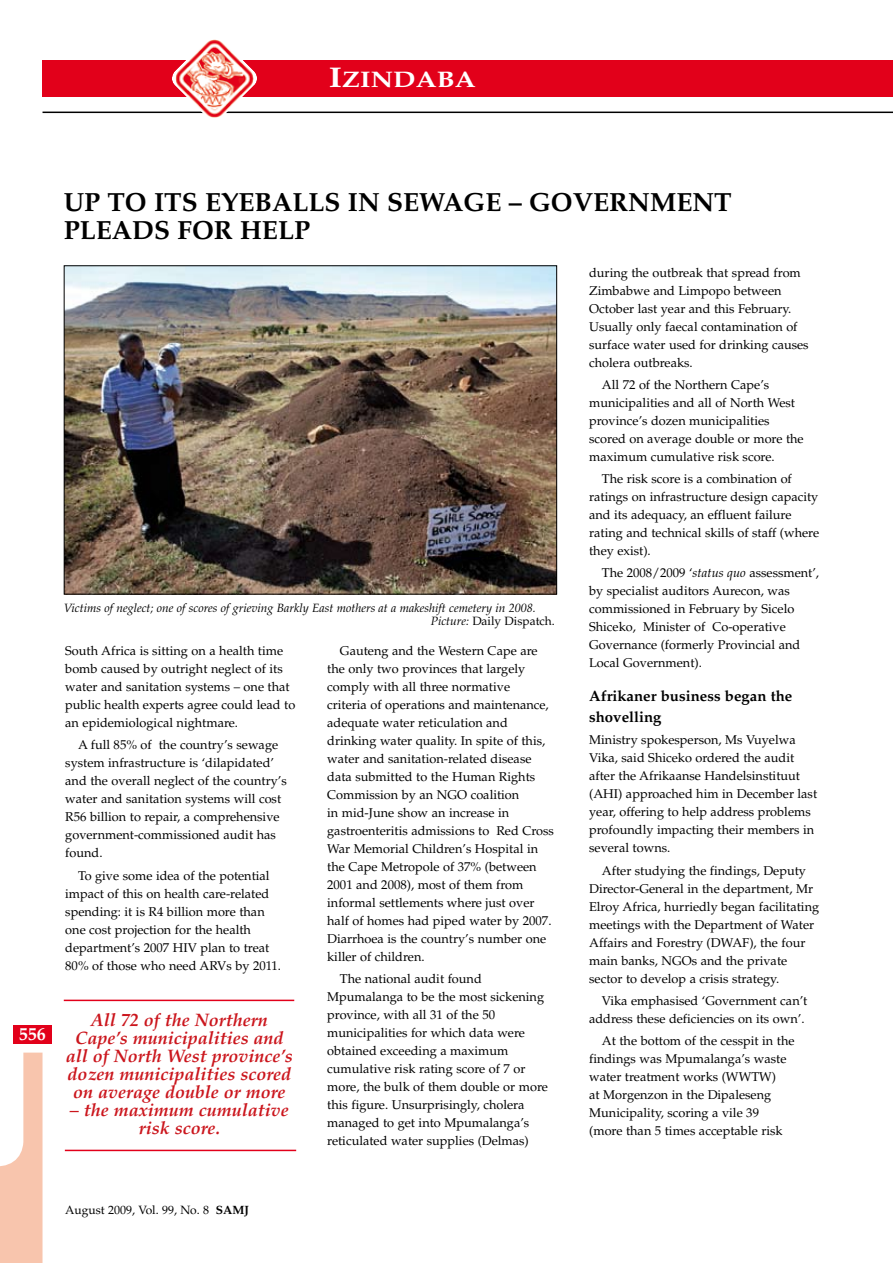
<style>
.page{position:relative;width:893px;height:1263px;background:#fff}
.page>*{position:absolute;margin:0;border:0;box-sizing:border-box;transform-origin:0 0}
.t1{font:700 26.25px "Palatino";color:#000}
.t2{font:700 22.5px "Palatino";color:#fff;scale:1.2 1}
.t3{font:italic 700 18px/18px "Palatino";color:#cb161d;text-align:center}
.t4{font:700 18px "Palatino";color:#fff}
.t5{font:700 15px/21px "Palatino";color:#000}
.t6{font:12.75px/18px "Palatino";color:#000}
.t7{font:italic 12px/13.5px "Palatino";color:#000}
.t8{font:12px "Palatino";color:#000}
.s1{font-size:28.5px}
.s2{font-style:normal}
.s3{font-style:italic}
.s4{font-weight:700}
</style>
<div class="page">
<div style="left:43px;top:60px;width:850px;height:37px;background:#e2001a"></div>
<svg style="left:0;top:1052px;width:43px;height:211px"></svg>
<hr style="left:43px;top:112px;width:850px;height:1px;background:#000">
<img style="left:172px;top:39px;width:85px;height:79px">
<div style="left:14px;top:1024px;width:38px;height:19px;background:#e2001a"></div>
<hr style="left:64px;top:1000px;width:230px;height:1px;background:#e2001a">
<hr style="left:65px;top:1150px;width:231px;height:1px;background:#e2001a">
<img style="left:66px;top:267px;width:489px;height:325px">
<div style="left:64px;top:265px;width:493px;height:329px;border:1px solid #000"></div>
<h2 class="t2" style="left:329px;top:67px;width:124px"><span class="s1">I</span>ZINDABA</h2>
<h3 class="t4" style="left:19px;top:1023px;width:28px">556</h3>
<h1 class="t1" style="left:64px;top:186px;width:106px">UPTO ITS</h1>
<h1 class="t1" style="left:205px;top:186px;width:52px">EYEBALLS</h1>
<h1 class="t1" style="left:348px;top:186px;width:59px">IN SEWAGE</h1>
<h1 class="t1" style="left:509px;top:186px;width:106px">– GOVERNMENT</h1>
<h1 class="t1" style="left:64px;top:215px;width:19px">PLEADS</h1>
<h1 class="t1" style="left:177px;top:215px;width:102px">FOR HELP</h1>
<p class="t7" style="left:431px;top:601px;width:126px;text-indent:-367px">Victims of neglect; one of scores of grieving Barkly East mothers at a makeshift cemetery in 2008.<br>Picture: <span class="s2">Daily Dispatch.</span></p>
<p class="t6" style="left:65px;top:642px;width:232px">South Africa is sitting on a health time bomb caused by outright neglect of its water and sanitation systems – one that public health experts agree could lead to an epidemiological nightmare.</p>
<p class="t6" style="left:65px;top:736px;width:223px;text-indent:13px">A full 85% of the country’s sewage system infrastructure is ‘dilapidated’ and the overall neglect of the country’s water and sanitation systems will cost R56 billion to repair, a comprehensive government-commissioned audit has found.</p>
<p class="t6" style="left:65px;top:866px;width:217px;text-indent:13px">To give some idea of the potential impact of this on health care-related spending: it is R4 billion more than one cost projection for the health department’s 2007 HIV plan to treat 80% of those who need ARVs by 2011.</p>
<h3 class="t3" style="left:66px;top:1011px;width:228px">All 72 of the Northern<br>Cape’s municipalities and all of North West province’s dozen municipalities scored on average double or more</h3>
<h3 class="t3" style="left:70px;top:1101px;width:220px">– the maximum cumulative risk score.</h3>
<p class="t6" style="left:327px;top:642px;width:228px;text-indent:13px">Gauteng and the Western Cape are the only two provinces that largely comply with all three normative<br>criteria of operations and maintenance, adequate water reticulation and drinking water quality. In spite of this, water and sanitation-related disease data submitted to the Human Rights Commission by an NGO coalition<br>in mid-June show an increase in gastroenteritis admissions to Red Cross War Memorial Children’s Hospital in the Cape Metropole of 37% (between 2001 and 2008), most of them from informal settlements where just over half of homes had piped water by 2007.<br>Diarrhoea is the country’s number one killer of children.</p>
<p class="t6" style="left:327px;top:970px;width:222px;text-indent:13px">The national audit found Mpumalanga to be the most sickening province, with all 31 of the 50 municipalities for which data were obtained exceeding a maximum cumulative risk rating score of 7 or more, the bulk of them double or more this figure. Unsurprisingly, cholera managed to get into Mpumalanga’s reticulated water supplies (Delmas)</p>
<p class="t6" style="left:589px;top:264px;width:221px">during the outbreak that spread from Zimbabwe and Limpopo between October last year and this February.<br>Usually only faecal contamination of surface water used for drinking causes cholera outbreaks.</p>
<p class="t6" style="left:589px;top:376px;width:216px;text-indent:13px">All 72 of the Northern Cape’s municipalities and all of North West province’s dozen municipalities scored on average double or more the maximum cumulative risk score.</p>
<p class="t6" style="left:589px;top:470px;width:232px;text-indent:13px">The risk score is a combination of ratings on infrastructure design capacity and its adequacy, an effluent failure rating and technical skills of staff (where they exist).</p>
<p class="t6" style="left:589px;top:564px;width:231px;text-indent:13px">The 2008/2009 ‘<span class="s3">status quo</span> assessment’, by specialist auditors Aurecon, was commissioned in February by Sicelo Shiceko, Minister of Co-operative Governance (formerly Provincial and Local Government).</p>
<p class="t5" style="left:589px;top:686px;width:205px">AFRIKANER BUSINESS BEGAN THE<br>SHOVELLING</p>
<p class="t6" style="left:589px;top:731px;width:230px">Ministry spokesperson, Ms Vuyelwa Vika, said Shiceko ordered the audit after the Afrikaanse Handelsinstituut (AHI) approached him in December last year, offering to help address problems profoundly impacting their members in several towns.</p>
<p class="t6" style="left:589px;top:862px;width:231px;text-indent:13px">After studying the findings, Deputy Director-General in the department, Mr Elroy Africa, hurriedly began facilitating meetings with the Department of Water Affairs and Forestry (DWAF), the four main banks, NGOs and the private sector to develop a crisis strategy.</p>
<p class="t6" style="left:589px;top:992px;width:220px;text-align:right">Vika emphasised ‘Government can’t address these deficiencies on its own’.</p>
<p class="t6" style="left:589px;top:1032px;width:207px;text-indent:13px">At the bottom of the cesspit in the findings was Mpumalanga’s waste water treatment works (WWTW)<br>at Morgenzon in the Dipaleseng<br>Municipality, scoring a vile 39 (more than 5 times acceptable risk</p>
<p class="t8" style="left:65px;top:1203px;width:185px">August 2009, Vol. 99, No. 8 <span class="s4">SAMJ</span></p>
</div>
